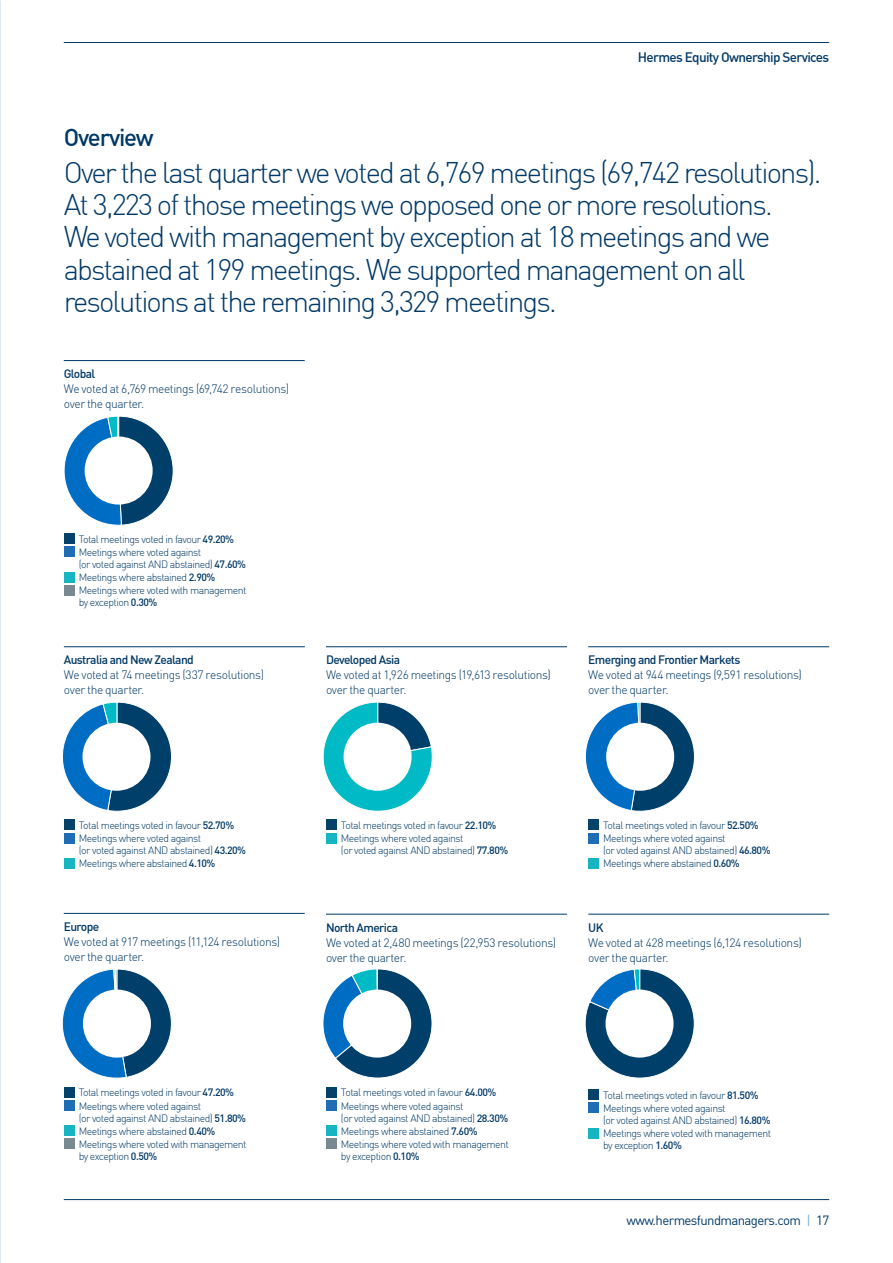
<style>
.page{position:relative;width:893px;height:1263px;background:#fff}
.page>*{position:absolute;margin:0;border:0;box-sizing:border-box;transform-origin:0 0}
.t1{font:300 29.25px/32.2px "DIN";letter-spacing:-.065em;color:#003866}
.t2{font:500 24px "DIN";letter-spacing:-.05em;color:#003866}
.t3{font:500 13.5px "DIN";letter-spacing:-.05em;color:#003866}
.t4{font:13.2px "DIN";letter-spacing:-.045em;color:#003866}
.t5{font:300 12px/15px "DIN";letter-spacing:-.035em;color:#003866}
.t6{font:500 12px "DIN";letter-spacing:-.05em;color:#003866}
.t7{font:300 10.5px/13.2px "DIN";letter-spacing:-.05em;color:#003866}
.s1{font-weight:500}
.s2{color:#73aed4}
</style>
<div class="page">
<hr style="left:64px;top:1199px;width:765px;height:1px;background:#003866">
<hr style="left:64px;top:42px;width:765px;height:1px;background:#003866">
<hr style="left:64px;top:360px;width:241px;height:1px;background:#003866">
<div style="left:64px;top:533px;width:10px;height:11px;background:#05426a"></div>
<div style="left:64px;top:547px;width:10px;height:10px;background:#1f6db5"></div>
<div style="left:64px;top:572px;width:10px;height:10px;background:#17b5c2"></div>
<div style="left:64px;top:585px;width:10px;height:10px;background:#798990"></div>
<svg style="left:64px;top:416px;width:110px;height:110px"></svg>
<hr style="left:588px;top:646px;width:241px;height:1px;background:#003866">
<hr style="left:326px;top:646px;width:241px;height:1px;background:#003866">
<hr style="left:64px;top:646px;width:241px;height:1px;background:#003866">
<div style="left:326px;top:820px;width:10px;height:10px;background:#05426a"></div>
<div style="left:326px;top:833px;width:10px;height:10px;background:#17b5c2"></div>
<svg style="left:323px;top:702px;width:110px;height:110px"></svg>
<svg style="left:62px;top:702px;width:110px;height:109px"></svg>
<svg style="left:585px;top:702px;width:110px;height:110px"></svg>
<div style="left:588px;top:820px;width:11px;height:10px;background:#05426a"></div>
<div style="left:588px;top:833px;width:11px;height:10px;background:#1f6db5"></div>
<div style="left:588px;top:858px;width:11px;height:10px;background:#17b5c2"></div>
<div style="left:64px;top:820px;width:10px;height:10px;background:#05426a"></div>
<div style="left:64px;top:833px;width:10px;height:10px;background:#1f6db5"></div>
<div style="left:64px;top:858px;width:10px;height:10px;background:#17b5c2"></div>
<hr style="left:326px;top:914px;width:241px;height:1px;background:#003866">
<hr style="left:64px;top:913px;width:241px;height:1px;background:#003866">
<hr style="left:588px;top:914px;width:241px;height:1px;background:#003866">
<div style="left:588px;top:1089px;width:11px;height:11px;background:#05426a"></div>
<div style="left:588px;top:1102px;width:11px;height:11px;background:#1f6db5"></div>
<div style="left:588px;top:1128px;width:11px;height:10px;background:#17b5c2"></div>
<svg style="left:62px;top:969px;width:110px;height:110px"></svg>
<svg style="left:323px;top:969px;width:109px;height:109px"></svg>
<svg style="left:585px;top:969px;width:110px;height:109px"></svg>
<div style="left:326px;top:1087px;width:10px;height:10px;background:#05426a"></div>
<div style="left:326px;top:1100px;width:10px;height:11px;background:#1f6db5"></div>
<div style="left:326px;top:1125px;width:10px;height:11px;background:#17b5c2"></div>
<div style="left:326px;top:1138px;width:10px;height:11px;background:#798990"></div>
<div style="left:64px;top:1087px;width:10px;height:10px;background:#05426a"></div>
<div style="left:64px;top:1100px;width:10px;height:11px;background:#1f6db5"></div>
<div style="left:64px;top:1125px;width:10px;height:11px;background:#17b5c2"></div>
<div style="left:64px;top:1138px;width:10px;height:11px;background:#798990"></div>
<div style="left:85px;top:436px;width:68px;height:68px;background:#fff;border-radius:50%"></div>
<div style="left:82px;top:723px;width:69px;height:68px;background:#fff;border-radius:50%"></div>
<div style="left:344px;top:723px;width:68px;height:68px;background:#fff;border-radius:50%"></div>
<div style="left:606px;top:723px;width:68px;height:68px;background:#fff;border-radius:50%"></div>
<div style="left:605px;top:989px;width:69px;height:68px;background:#fff;border-radius:50%"></div>
<div style="left:83px;top:989px;width:68px;height:68px;background:#fff;border-radius:50%"></div>
<div style="left:343px;top:989px;width:68px;height:68px;background:#fff;border-radius:50%"></div>
<p class="t3" style="left:638px;top:48px;width:193px">Hermes Equity Ownership Services</p>
<h2 class="t2" style="left:64px;top:122px;width:91px">Overview</h2>
<p class="t1" style="left:64px;top:156px;width:759px">Over the last quarter we voted at 6,769 meetings (69,742 resolutions).<br>At 3,223 of those meetings we opposed one or more resolutions.<br>We voted with management by exception at 18 meetings and we abstained at 199 meetings. We supported management on all resolutions at the remaining 3,329 meetings.</p>
<p class="t6" style="left:64px;top:366px;width:33px">Global</p>
<p class="t5" style="left:64px;top:381px;width:227px">We voted at 6,769 meetings (69,742 resolutions) over the quarter.</p>
<p class="t7" style="left:79px;top:532px;width:157px">Total meetings voted in favour <span class="s1">49.20%<br></span>Meetings where voted against</p>
<p class="t7" style="left:79px;top:557px;width:169px">(or voted against AND abstained) <span class="s1">47.60%<br></span>Meetings where abstained <span class="s1">2.90%<br></span>Meetings where voted with management</p>
<p class="t7" style="left:79px;top:596px;width:80px">by exception <span class="s1">0.30%</span></p>
<p class="t6" style="left:64px;top:652px;width:132px">Australia and New Zealand</p>
<p class="t5" style="left:64px;top:667px;width:202px">We voted at 74 meetings (337 resolutions) over the quarter.</p>
<p class="t6" style="left:326px;top:652px;width:76px">Developed Asia</p>
<p class="t5" style="left:326px;top:667px;width:226px">We voted at 1,926 meetings (19,613 resolutions) over the quarter.</p>
<p class="t6" style="left:588px;top:652px;width:154px">Emerging and Frontier Markets</p>
<p class="t5" style="left:588px;top:667px;width:215px">We voted at 944 meetings (9,591 resolutions) over the quarter.</p>
<p class="t7" style="left:79px;top:818px;width:157px">Total meetings voted in favour <span class="s1">52.70%<br></span>Meetings where voted against</p>
<p class="t7" style="left:79px;top:844px;width:169px">(or voted against AND abstained) <span class="s1">43.20%<br></span>Meetings where abstained <span class="s1">4.10%</span></p>
<p class="t6" style="left:64px;top:919px;width:37px">Europe</p>
<p class="t5" style="left:64px;top:934px;width:218px">We voted at 917 meetings (11,124 resolutions) over the quarter.</p>
<p class="t7" style="left:341px;top:818px;width:157px">Total meetings voted in favour <span class="s1">22.10%<br></span>Meetings where voted against</p>
<p class="t7" style="left:341px;top:844px;width:169px">(or voted against AND abstained) <span class="s1">77.80%</span></p>
<p class="t6" style="left:326px;top:919px;width:74px">North America</p>
<p class="t5" style="left:326px;top:934px;width:232px">We voted at 2,480 meetings (22,953 resolutions) over the quarter.</p>
<p class="t7" style="left:603px;top:818px;width:157px">Total meetings voted in favour <span class="s1">52.50%<br></span>Meetings where voted against</p>
<p class="t7" style="left:603px;top:844px;width:169px">(or voted against AND abstained) <span class="s1">46.80%<br></span>Meetings where abstained <span class="s1">0.60%</span></p>
<p class="t6" style="left:588px;top:919px;width:17px">UK</p>
<p class="t5" style="left:588px;top:934px;width:215px">We voted at 428 meetings (6,124 resolutions) over the quarter.</p>
<p class="t7" style="left:79px;top:1086px;width:157px">Total meetings voted in favour <span class="s1">47.20%<br></span>Meetings where voted against</p>
<p class="t7" style="left:79px;top:1111px;width:169px">(or voted against AND abstained) <span class="s1">51.80%<br></span>Meetings where abstained <span class="s1">0.40%<br></span>Meetings where voted with management</p>
<p class="t7" style="left:79px;top:1149px;width:80px">by exception <span class="s1">0.50%</span></p>
<p class="t7" style="left:341px;top:1086px;width:157px">Total meetings voted in favour <span class="s1">64.00%<br></span>Meetings where voted against</p>
<p class="t7" style="left:341px;top:1111px;width:169px">(or voted against AND abstained) <span class="s1">28.30%<br></span>Meetings where abstained <span class="s1">7.60%<br></span>Meetings where voted with management</p>
<p class="t7" style="left:341px;top:1149px;width:80px">by exception <span class="s1">0.10%</span></p>
<p class="t7" style="left:603px;top:1088px;width:157px">Total meetings voted in favour <span class="s1">81.50%<br></span>Meetings where voted against</p>
<p class="t7" style="left:603px;top:1113px;width:169px">(or voted against AND abstained) <span class="s1">16.80%<br></span>Meetings where voted with management</p>
<p class="t7" style="left:603px;top:1139px;width:80px">by exception <span class="s1">1.60%</span></p>
<p class="t4" style="left:627px;top:1212px;width:204px">www.hermesfundmanagers.com <span class="s2">|</span> 17</p>
</div>
